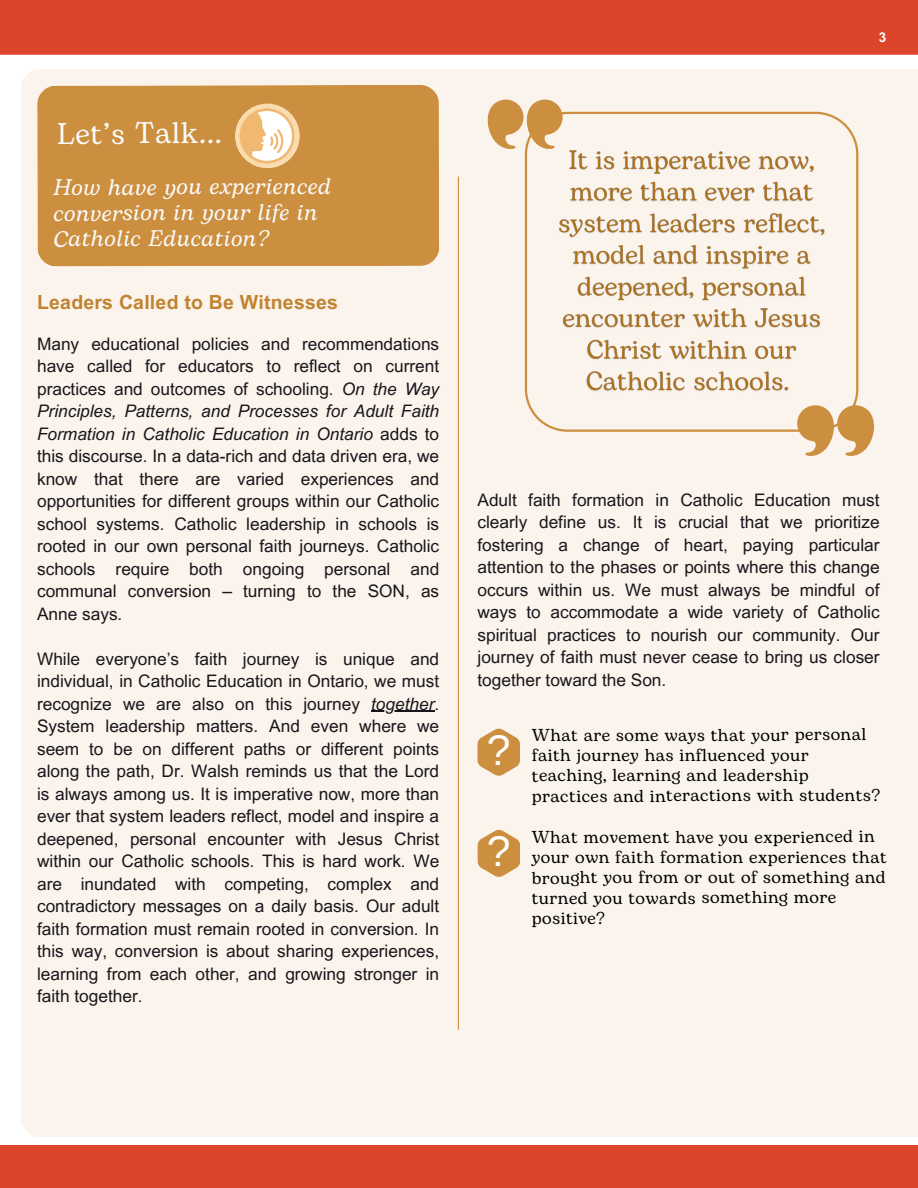
<style>
.page{position:relative;width:918px;height:1188px;background:#fff}
.page>*{position:absolute;margin:0;border:0;box-sizing:border-box;transform-origin:0 0}
.t1{font:42.75px "Arimo";color:#fff}
.t2{font:29.85px "Bogart";letter-spacing:.02em;color:#f9fafa}
.t3{font:italic 22.5px/26px "Bogart";letter-spacing:.02em;color:#f9fafa}
.t4{font:700 19.5px "Arial MT Pro";letter-spacing:.01em;color:#c18331}
.t5{font:17.25px/22.5px "Arial MT Pro";color:#19151b;text-align:justify}
.t6{font:17.25px/20.4px "Bogart";letter-spacing:.02em;color:#000}
.t7{font:700 13.5px "Arial MT Pro";color:#fff}
.s1{font-style:italic}
</style>
<div class="page">
<div style="left:21px;top:69px;width:897px;height:1067px;background:#faf4ec"></div>
<div style="left:0;top:0;width:918px;height:54px;background:#db462b"></div>
<hr style="left:0;top:53px;width:918px;height:2px;background:#db462d">
<div style="left:0;top:1146px;width:918px;height:42px;background:#db462b"></div>
<hr style="left:0;top:1145px;width:918px;height:1px;background:#db462d">
<hr style="left:371px;top:711px;width:63px;height:1px;background:#19151b">
<div style="left:37px;top:85px;width:402px;height:182px;background:#cc8f3f"></div>
<svg style="left:235px;top:104px;width:65px;height:64px"></svg>
<svg style="left:478px;top:728px;width:42px;height:48px;background:#d6a667"></svg>
<hr style="left:458px;top:177px;width:1px;height:853px;background:#cc8f3f">
<svg style="left:525px;top:112px;width:333px;height:319px;background:#f6ecdf"></svg>
<svg style="left:487px;top:100px;width:75px;height:49px;background:#daaf77"></svg>
<svg style="left:797px;top:405px;width:78px;height:51px;background:#dcb37c"></svg>
<img style="left:555px;top:141px;width:275px;height:262px">
<svg style="left:478px;top:830px;width:42px;height:47px;background:#d5a464"></svg>
<h2 class="t2" style="left:57px;top:112px;width:166px">Let’s Talk...</h2>
<h3 class="t3" style="left:53px;top:173px;width:279px">How have you experienced conversion in your life in<br>Catholic Education?</h3>
<p class="t4" style="left:37px;top:291px;width:302px">Leaders Called to Be Witnesses</p>
<p class="t5" style="left:37px;top:333px;width:404px">Many educational policies and recommendations have called for educators to reflect on current practices and outcomes of schooling. <span class="s1">On the Way Principles, Patterns, and Processes for Adult Faith Formation in Catholic Education in Ontario</span> adds to this discourse. In a data-rich and data driven era, we know that there are varied experiences and opportunities for different groups within our Catholic school systems. Catholic leadership in schools is rooted in our own personal faith journeys. Catholic schools require both ongoing personal and communal conversion – turning to the SON, as Anne says.</p>
<p class="t5" style="left:37px;top:648px;width:404px">While everyone’s faith journey is unique and individual, in Catholic Education in Ontario, we must recognize we are also on this journey <span class="s1">together</span>.<br>System leadership matters. And even where we seem to be on different paths or different points along the path, Dr. Walsh reminds us that the Lord is always among us. It is imperative now, more than ever that system leaders reflect, model and inspire a deepened, personal encounter with Jesus Christ within our Catholic schools. This is hard work. We are inundated with competing, complex and contradictory messages on a daily basis. Our adult faith formation must remain rooted in conversion. In this way, conversion is about sharing experiences, learning from each other, and growing stronger in faith together.</p>
<p class="t7" style="left:875px;top:30px;width:13px">33</p>
<p class="t5" style="left:478px;top:489px;width:404px">Adult faith formation in Catholic Education must clearly define us. It is crucial that we prioritize fostering a change of heart, paying particular attention to the phases or points where this change occurs within us. We must always be mindful of ways to accommodate a wide variety of Catholic spiritual practices to nourish our community. Our journey of faith must never cease to bring us closer together toward the Son.</p>
<p class="t6" style="left:532px;top:725px;width:350px">What are some ways that your personal faith journey has influenced your teaching, learning and leadership practices and interactions with students?</p>
<h1 class="t1" style="left:487px;top:723px;width:25px">?</h1>
<h1 class="t1" style="left:487px;top:824px;width:25px">?</h1>
<p class="t6" style="left:532px;top:827px;width:357px">What movement have you experienced in your own faith formation experiences that brought you from or out of something and turned you towards something more positive?</p>
</div>
